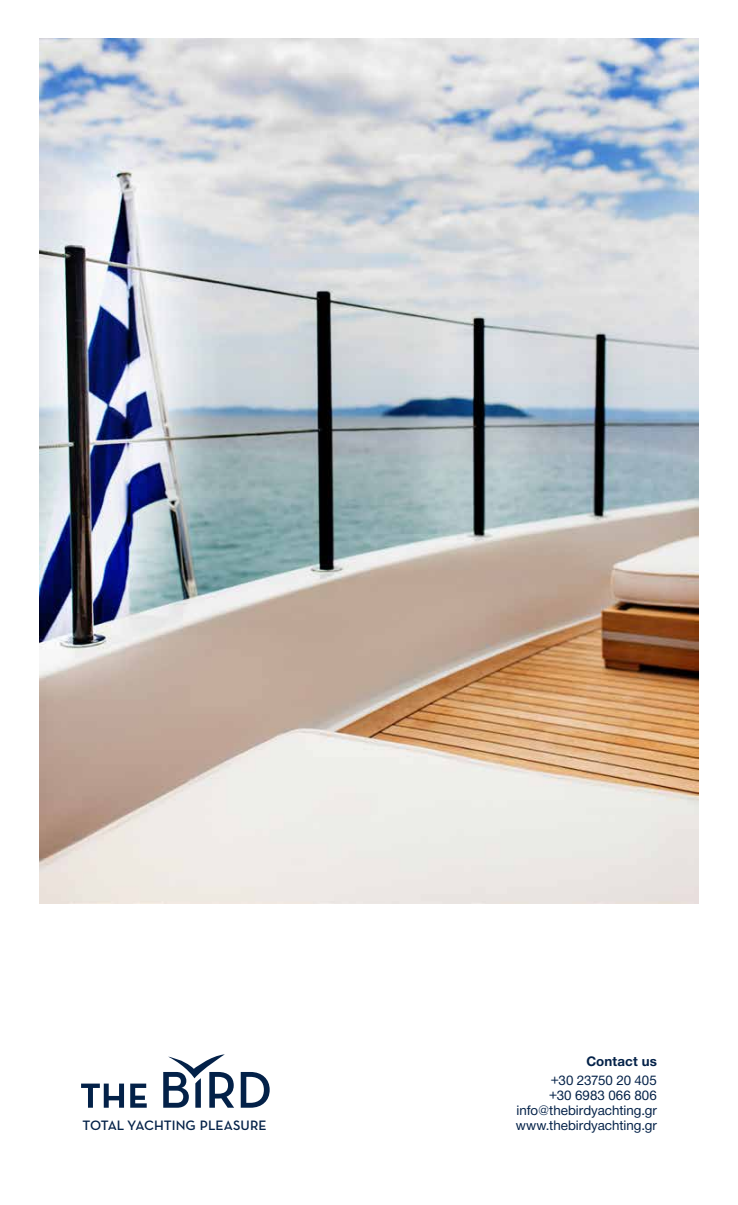
<style>
.page{position:relative;width:738px;height:1205px;background:#fff}
.page>*{position:absolute;margin:0;border:0;box-sizing:border-box;transform-origin:0 0}
.t1{font:14.25px/15px "CF Helvetica";color:#032148;text-align:right}
.t2{font:700 14.25px "CF Helvetica";letter-spacing:.01em;color:#032148}
.t3{font:600 13.88px "Neutraface Text";color:#032148}
</style>
<div class="page">
<img style="left:39px;top:39px;width:659px;height:865px">
<svg style="left:240px;top:1072px;width:29px;height:35px"></svg>
<svg style="left:81px;top:1083px;width:43px;height:24px"></svg>
<svg style="left:130px;top:1083px;width:17px;height:24px"></svg>
<svg style="left:163px;top:1054px;width:71px;height:53px"></svg>
<p class="t3" style="left:82px;top:1114px;width:185px">TOTAL YACHTING PLEASURE</p>
<p class="t2" style="left:586px;top:1054px;width:72px">Contact us</p>
<p class="t1" style="left:515px;top:1072px;width:143px">+30 23750 20 405<br>+30 6983 066 806 info@thebirdyachting.gr www.thebirdyachting.gr</p>
</div>
